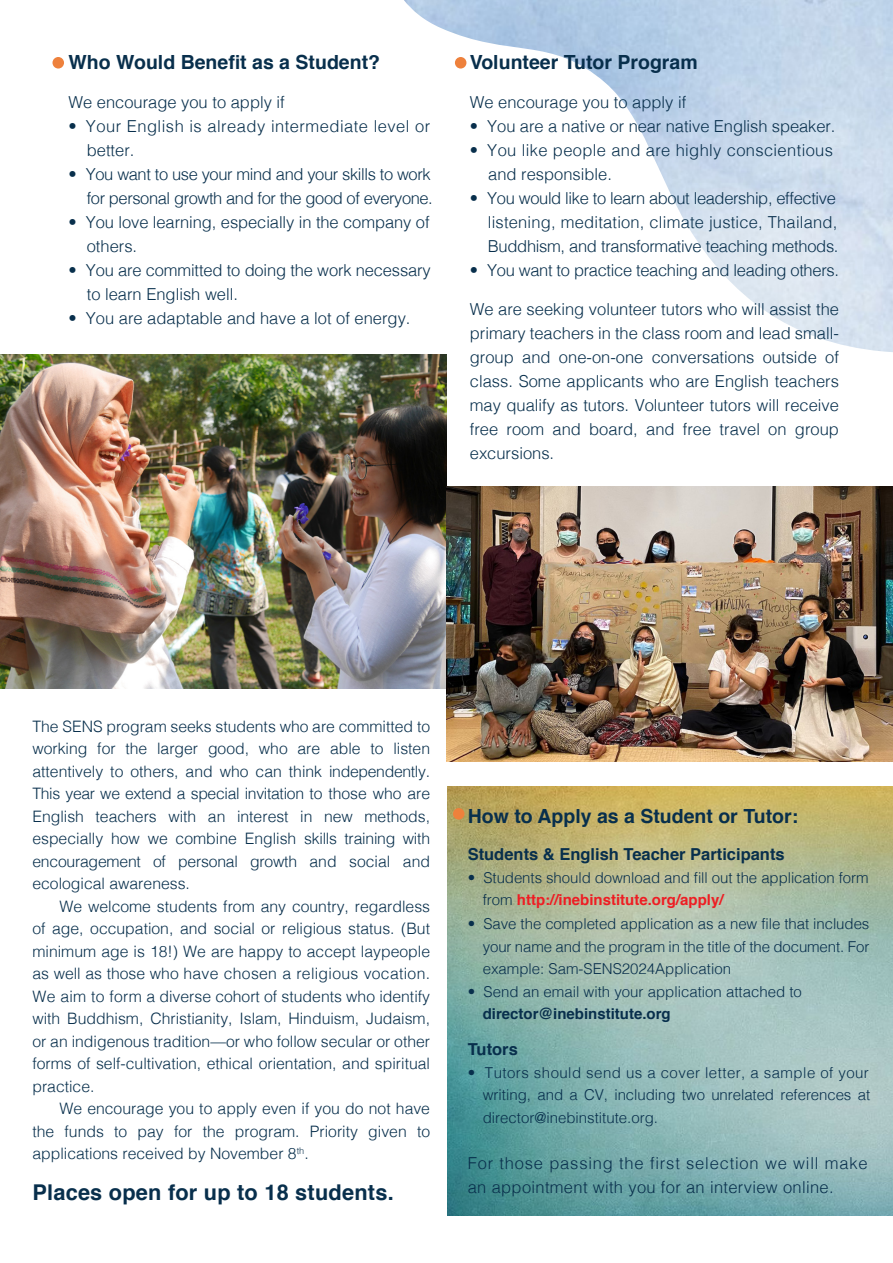
<style>
.page{position:relative;width:893px;height:1263px;background:#fff}
.page>*{position:absolute;margin:0;border:0;box-sizing:border-box;transform-origin:0 0}
.t1{font:700 21.75px "Helvetica";letter-spacing:.01em;color:#082f4c}
.t2{font:700 19.5px "Helvetica";color:#082f4c}
.t3{font:300 16.5px/24px "Helvetica";color:#082f4c;text-align:justify}
.t4{font:300 16.5px "Helvetica";letter-spacing:-.02em;color:#082f4c}
.t5{font:300 16.5px "Helvetica";letter-spacing:-.025em;color:#082f4c}
.t6{font:300 16.5px "Helvetica";letter-spacing:.02em;color:#082f4c}
.t7{font:300 16.5px "Helvetica";letter-spacing:.05em;color:#082f4c}
.t8{font:700 16.5px "Helvetica";color:#082f4c}
.t9{font:300 16.5px "Helvetica";letter-spacing:.03em;color:#082f4c}
.t10{font:300 15.75px/22.5px "Helvetica";color:#082f4c;text-align:justify}
.t11{font:300 15px/22.5px "Helvetica";color:#082f4c}
.t12{font:300 15px "Helvetica";letter-spacing:.03em;color:#082f4c}
.s1{font-weight:700;color:#ee1d23}
.s2{font-weight:700}
</style>
<div class="page">
<img style="left:404px;top:0;width:489px;height:352px">
<img style="left:448px;top:786px;width:445px;height:429px">
<div style="left:52px;top:57px;width:12px;height:12px;background:#ee813c;border-radius:50%"></div>
<div style="left:455px;top:57px;width:11px;height:12px;background:#ee813c;border-radius:50%"></div>
<div style="left:453px;top:808px;width:11px;height:11px;background:#ee813c;border-radius:50%"></div>
<img style="left:0;top:355px;width:446px;height:333px">
<img style="left:446px;top:486px;width:447px;height:275px">
<p class="t2" style="left:68px;top:46px;width:313px">Who Would Benefit as a Student?</p>
<p class="t3" style="left:68px;top:89px;width:218px">We encourage you to apply if</p>
<p class="t9" style="left:68px;top:112px;width:363px">• Your English is already intermediate level or</p>
<p class="t3" style="left:87px;top:137px;width:49px">better.</p>
<p class="t5" style="left:68px;top:160px;width:364px">• You want to use your mind and your skills to work</p>
<p class="t5" style="left:87px;top:184px;width:348px">for personal growth and for the good of everyone.</p>
<p class="t3" style="left:68px;top:209px;width:363px">• You love learning, especially in the company of</p>
<p class="t3" style="left:87px;top:233px;width:52px">others.</p>
<p class="t3" style="left:68px;top:257px;width:364px">• You are committed to doing the work necessary</p>
<p class="t3" style="left:87px;top:281px;width:153px">to learn English well.</p>
<p class="t3" style="left:68px;top:305px;width:344px">• You are adaptable and have a lot of energy.</p>
<p class="t2" style="left:470px;top:46px;width:229px">Volunteer Tutor Program</p>
<p class="t3" style="left:470px;top:89px;width:218px">We encourage you to apply if</p>
<p class="t3" style="left:470px;top:113px;width:367px">• You are a native or near native English speaker.</p>
<p class="t6" style="left:470px;top:136px;width:365px">• You like people and are highly conscientious</p>
<p class="t3" style="left:488px;top:161px;width:125px">and responsible.</p>
<p class="t4" style="left:470px;top:184px;width:368px">• You would like to learn about leadership, effective</p>
<p class="t3" style="left:488px;top:209px;width:351px">listening, meditation, climate justice, Thailand,</p>
<p class="t4" style="left:488px;top:232px;width:352px">Buddhism, and transformative teaching methods.</p>
<p class="t4" style="left:470px;top:256px;width:371px">• You want to practice teaching and leading others.</p>
<p class="t3" style="left:470px;top:296px;width:371px">We are seeking volunteer tutors who will assist the primary teachers in the class room and lead small&shy;group and one-on-one conversations outside of class. Some applicants who are English teachers may qualify as tutors. Volunteer tutors will receive free room and board, and free travel on group excursions.</p>
<p class="t10" style="left:32px;top:714px;width:399px">The SENS program seeks students who are committed to working for the larger good, who are able to listen attentively to others, and who can think independently.<br>This year we extend a special invitation to those who are English teachers with an interest in new methods, especially how we combine English skills training with encouragement of personal growth and social and ecological awareness.</p>
<p class="t10" style="left:32px;top:894px;width:399px;text-indent:27px">We welcome students from any country, regardless of age, occupation, and social or religious status. (But minimum age is 18!) We are happy to accept laypeople as well as those who have chosen a religious vocation.<br>We aim to form a diverse cohort of students who identify with Buddhism, Christianity, Islam, Hinduism, Judaism, or an indigenous tradition—or who follow secular or other forms of self-cultivation, ethical orientation, and spiritual practice.</p>
<p class="t10" style="left:32px;top:1096px;width:399px;text-indent:27px">We encourage you to apply even if you do not have the funds to pay for the program. Priority given to applications received by November 8<sup>th</sup>.</p>
<p class="t1" style="left:32px;top:1174px;width:363px">Places open for up to 18 students.</p>
<p class="t2" style="left:468px;top:800px;width:332px">How to Apply as a Student or Tutor:</p>
<p class="t8" style="left:468px;top:841px;width:318px">Students &amp; English Teacher Participants</p>
<p class="t11" style="left:483px;top:865px;width:387px;text-indent:-15px">• Students should download and fill out the application form from <span class="s1">http://inebinstitute.org/apply/</span></p>
<p class="t11" style="left:483px;top:912px;width:388px;text-align:justify;text-indent:-15px">• Save the completed application as a new file that includes your name and the program in the title of the document. For example: Sam-SENS2024Application</p>
<p class="t11" style="left:483px;top:979px;width:321px;text-indent:-15px">• Send an email with your application attached to <span class="s2">director@inebinstitute.org</span></p>
<p class="t8" style="left:468px;top:1036px;width:52px">Tutors</p>
<p class="t12" style="left:468px;top:1060px;width:403px">• Tutors should send us a cover letter, a sample of your</p>
<p class="t11" style="left:483px;top:1082px;width:389px">writing, and a CV, including two unrelated references at director@inebinstitute.org.</p>
<p class="t7" style="left:468px;top:1149px;width:401px">For those passing the first selection we will make</p>
<p class="t6" style="left:468px;top:1173px;width:367px">an appointment with you for an interview online.</p>
</div>
